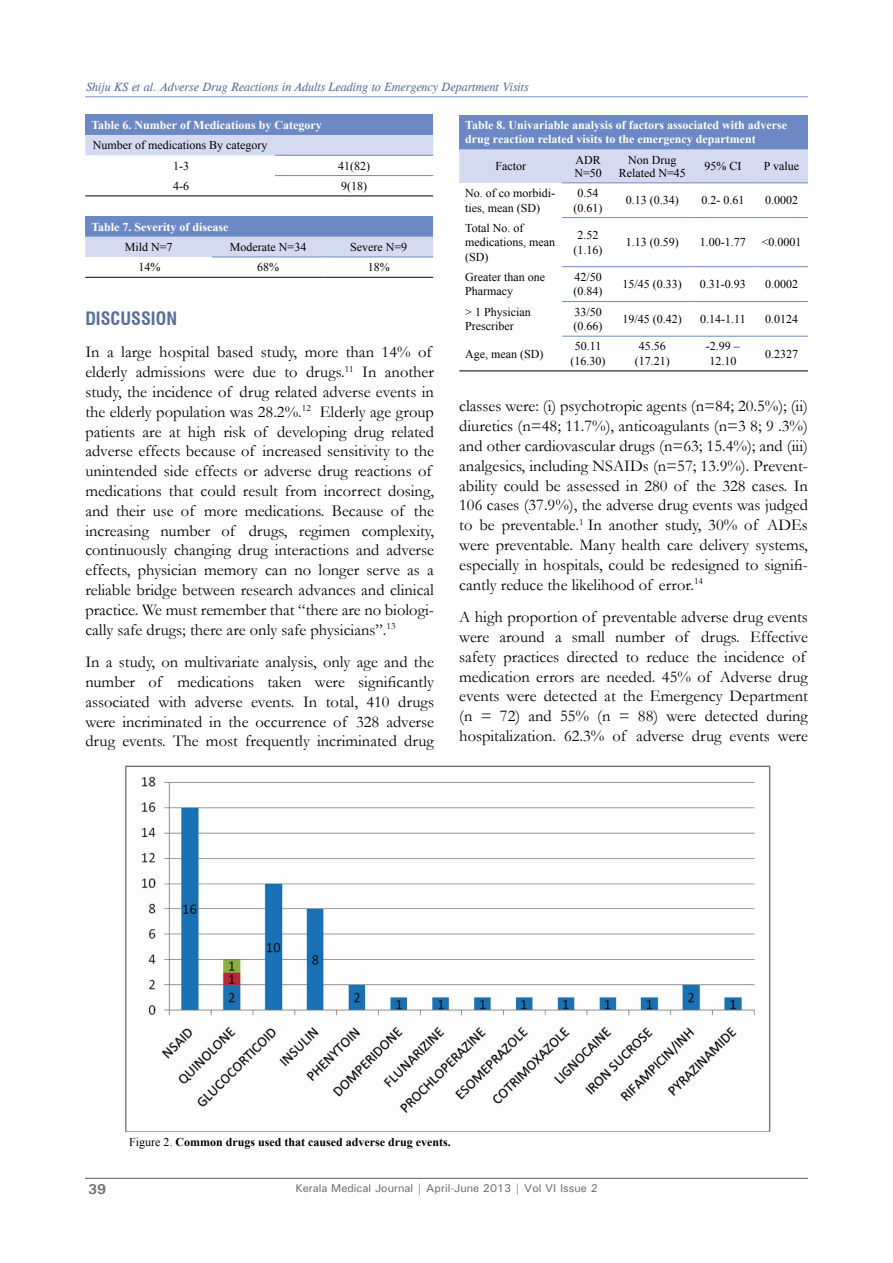
<style>
.page{position:relative;width:893px;height:1263px;background:#fff}
.page>*{position:absolute;margin:0;border:0;box-sizing:border-box;transform-origin:0 0}
.Head_1{font:700 condensed 18px "Swiss 721 BT";color:#576e9e}
.Para_1{font:16.5px/19.8px "Garamond";color:#000}
.t1{font:700 14.25px "Univers";color:#6d6e71}
.t2{font:12px/14.4px "Times New Roman";color:#000}
.t3{font:700 12px/20.2px "Times New Roman";color:#fff}
.t4{font:italic 12px "CG Times";color:#576e9e}
.Para_1-2{font:700 12px "Times New Roman";color:#000}
.t5{font:500 11.25px "Univers";color:#6d6e71}
.s1{font-weight:400;color:#000}
.s2{font-weight:400}
</style>
<div class="page">
<hr style="left:85px;top:1178px;width:723px;height:1px;background:#58595b">
<hr style="left:85px;top:96px;width:723px;height:1px;background:#8d9fd1">
<div style="left:85px;top:115px;width:348px;height:20px;background:#6d89c5"></div>
<div style="left:85px;top:135px;width:348px;height:20px;background:#d4daef"></div>
<hr style="left:275px;top:155px;width:158px;height:1px;background:#6d89c5">
<hr style="left:275px;top:175px;width:158px;height:1px;background:#6d89c5">
<hr style="left:85px;top:196px;width:190px;height:1px;background:#000">
<hr style="left:275px;top:196px;width:158px;height:1px;background:#000">
<div style="left:85px;top:216px;width:348px;height:21px;background:#6d89c5"></div>
<div style="left:85px;top:237px;width:348px;height:20px;background:#d4daef"></div>
<hr style="left:212px;top:257px;width:112px;height:1px;background:#6d89c5">
<hr style="left:324px;top:257px;width:109px;height:1px;background:#6d89c5">
<hr style="left:85px;top:277px;width:127px;height:1px;background:#000">
<hr style="left:212px;top:277px;width:112px;height:1px;background:#000">
<hr style="left:324px;top:277px;width:109px;height:1px;background:#000">
<img style="left:125px;top:765px;width:646px;height:367px">
<div style="left:459px;top:115px;width:349px;height:34px;background:#6d89c5"></div>
<div style="left:459px;top:149px;width:349px;height:34px;background:#d4daef"></div>
<hr style="left:562px;top:182px;width:52px;height:1px;background:#6d89c5">
<hr style="left:614px;top:182px;width:77px;height:1px;background:#6d89c5">
<hr style="left:691px;top:182px;width:64px;height:1px;background:#6d89c5">
<hr style="left:755px;top:182px;width:53px;height:1px;background:#6d89c5">
<hr style="left:562px;top:217px;width:52px;height:1px;background:#6d89c5">
<hr style="left:614px;top:217px;width:77px;height:1px;background:#6d89c5">
<hr style="left:691px;top:217px;width:64px;height:1px;background:#6d89c5">
<hr style="left:755px;top:217px;width:53px;height:1px;background:#6d89c5">
<hr style="left:562px;top:266px;width:52px;height:1px;background:#6d89c5">
<hr style="left:614px;top:266px;width:77px;height:1px;background:#6d89c5">
<hr style="left:691px;top:266px;width:64px;height:1px;background:#6d89c5">
<hr style="left:755px;top:266px;width:53px;height:1px;background:#6d89c5">
<hr style="left:562px;top:301px;width:52px;height:1px;background:#6d89c5">
<hr style="left:614px;top:301px;width:77px;height:1px;background:#6d89c5">
<hr style="left:691px;top:301px;width:64px;height:1px;background:#6d89c5">
<hr style="left:755px;top:301px;width:53px;height:1px;background:#6d89c5">
<hr style="left:562px;top:336px;width:52px;height:1px;background:#6d89c5">
<hr style="left:614px;top:336px;width:77px;height:1px;background:#6d89c5">
<hr style="left:691px;top:336px;width:64px;height:1px;background:#6d89c5">
<hr style="left:755px;top:336px;width:53px;height:1px;background:#6d89c5">
<hr style="left:459px;top:370px;width:103px;height:1px;background:#000">
<hr style="left:562px;top:370px;width:52px;height:1px;background:#000">
<hr style="left:614px;top:370px;width:77px;height:1px;background:#000">
<hr style="left:691px;top:370px;width:64px;height:1px;background:#000">
<hr style="left:755px;top:370px;width:53px;height:1px;background:#000">
<p class="t4" style="left:86px;top:80px;width:444px">Shiju KS et al. Adverse Drug Reactions in Adults Leading to Emergency Department Visits</p>
<p class="t3" style="left:91px;top:114px;width:232px">Table 6. Number of Medications by Category</p>
<p class="t2" style="left:93px;top:138px;width:176px">Number of medications By category</p>
<p class="t2" style="left:173px;top:158px;width:17px">1-3</p>
<p class="t2" style="left:338px;top:158px;width:33px">41(82)</p>
<p class="t2" style="left:173px;top:178px;width:17px">4-6</p>
<p class="t2" style="left:341px;top:178px;width:27px">9(18)</p>
<p class="t3" style="left:125px;top:216px;width:105px;text-indent:-33px">Table 7. Severity of disease<br><span class="s1">Mild N=7</span></p>
<p class="t2" style="left:230px;top:240px;width:78px">Moderate N=34</p>
<p class="t2" style="left:350px;top:240px;width:59px">Severe N=9</p>
<p class="t2" style="left:139px;top:260px;width:23px">14%</p>
<p class="t2" style="left:257px;top:260px;width:23px">68%</p>
<p class="t2" style="left:368px;top:260px;width:23px">18%</p>
<p class="Head_1" style="left:85px;top:307px;width:93px">DISCUSSION</p>
<p class="Para_1" style="left:85px;top:342px;width:350px">In a large hospital based study, more than 14% of elderly admissions were due to drugs.<sup>11</sup> In another study, the incidence of drug related adverse events in the elderly population was 28.2%.<sup>12</sup> Elderly age group patients are at high risk of developing drug related adverse effects because of increased sensitivity to the unintended side effects or adverse drug reactions of medications that could result from incorrect dosing, and their use of more medications. Because of the increasing number of drugs, regimen complexity, continuously changing drug interactions and adverse effects, physician memory can no longer serve as a reliable bridge between research advances and clinical practice. We must remember that “there are no biologi&shy;cally safe drugs; there are only safe physicians”.<sup>13</sup></p>
<p class="Para_1" style="left:85px;top:652px;width:350px;text-align:justify">In a study, on multivariate analysis, only age and the number of medications taken were significantly associated with adverse events. In total, 410 drugs were incriminated in the occurrence of 328 adverse drug events. The most frequently incriminated drug</p>
<p class="t3" style="left:465px;top:117px;width:323px;line-height:14.4px">Table 8. Univariable analysis of factors associated with adverse drug reaction related visits to the emergency department</p>
<p class="t2" style="left:495px;top:159px;width:32px">Factor</p>
<p class="t2" style="left:574px;top:153px;width:29px;line-height:13.2px">ADR<br>N=50</p>
<p class="t2" style="left:619px;top:153px;width:69px;line-height:13.2px;text-align:center">Non Drug<br>Related N=45</p>
<p class="t2" style="left:704px;top:159px;width:38px">95% CI</p>
<p class="t2" style="left:764px;top:159px;width:37px">P value</p>
<p class="t2" style="left:465px;top:186px;width:91px">No. of co morbidi&shy;ties, mean (SD)</p>
<p class="t2" style="left:574px;top:186px;width:30px;text-align:center">0.54 (0.61)</p>
<p class="t2" style="left:626px;top:193px;width:54px">0.13 (0.34)</p>
<p class="t2" style="left:701px;top:193px;width:44px">0.2- 0.61</p>
<p class="t2" style="left:765px;top:193px;width:34px">0.0002</p>
<p class="t2" style="left:465px;top:220px;width:91px">Total No. of medications, mean (SD)</p>
<p class="t2" style="left:574px;top:228px;width:30px;text-align:center">2.52 (1.16)</p>
<p class="t2" style="left:626px;top:235px;width:54px">1.13 (0.59)</p>
<p class="t2" style="left:700px;top:235px;width:47px">1.00-1.77</p>
<p class="t2" style="left:762px;top:235px;width:41px">&lt;0.0001</p>
<p class="t2" style="left:465px;top:270px;width:81px">Greater than one<br>Pharmacy</p>
<p class="t2" style="left:574px;top:270px;width:30px">42/50 (0.84)</p>
<p class="t2" style="left:623px;top:277px;width:61px">15/45 (0.33)</p>
<p class="t2" style="left:700px;top:277px;width:47px">0.31-0.93</p>
<p class="t2" style="left:765px;top:277px;width:34px">0.0002</p>
<p class="t2" style="left:465px;top:304px;width:67px">&gt; 1 Physician<br>Prescriber</p>
<p class="t2" style="left:574px;top:304px;width:30px">33/50 (0.66)</p>
<p class="t2" style="left:623px;top:312px;width:61px">19/45 (0.42)</p>
<p class="t2" style="left:700px;top:312px;width:47px">0.14-1.11</p>
<p class="t2" style="left:765px;top:312px;width:34px">0.0124</p>
<p class="t2" style="left:465px;top:346px;width:80px">Age, mean (SD)</p>
<p class="t2" style="left:571px;top:339px;width:36px;text-align:center">50.11 (16.30)</p>
<p class="t2" style="left:635px;top:339px;width:36px;text-align:center">45.56 (17.21)</p>
<p class="t2" style="left:706px;top:339px;width:35px">-2.99 –<br>12.10</p>
<p class="t2" style="left:765px;top:346px;width:34px">0.2327</p>
<p class="Para_1" style="left:459px;top:396px;width:350px;text-align:justify">classes were: (i) psychotropic agents (n=84; 20.5%); (ii) diuretics (n=48; 11.7%), anticoagulants (n=3 8; 9 .3%) and other cardiovascular drugs (n=63; 15.4%); and (iii) analgesics, including NSAIDs (n=57; 13.9%). Prevent&shy;ability could be assessed in 280 of the 328 cases. In 106 cases (37.9%), the adverse drug events was judged to be preventable.<sup>1</sup> In another study, 30% of ADEs were preventable. Many health care delivery systems, especially in hospitals, could be redesigned to signifi&shy;cantly reduce the likelihood of error.<sup>14</sup></p>
<p class="Para_1" style="left:459px;top:607px;width:350px">A high proportion of preventable adverse drug events were around a small number of drugs. Effective safety practices directed to reduce the incidence of medication errors are needed. 45% of Adverse drug events were detected at the Emergency Department (n = 72) and 55% (n = 88) were detected during hospitalization. 62.3% of adverse drug events were</p>
<p class="Para_1-2" style="left:129px;top:1134px;width:323px"><span class="s2">Figure 2.</span> Common drugs used that caused adverse drug events.</p>
<p class="t1" style="left:88px;top:1180px;width:19px">39</p>
<p class="t5" style="left:295px;top:1181px;width:304px">Kerala Medical Journal | April-June 2013 | Vol VI Issue 2</p>
</div>
